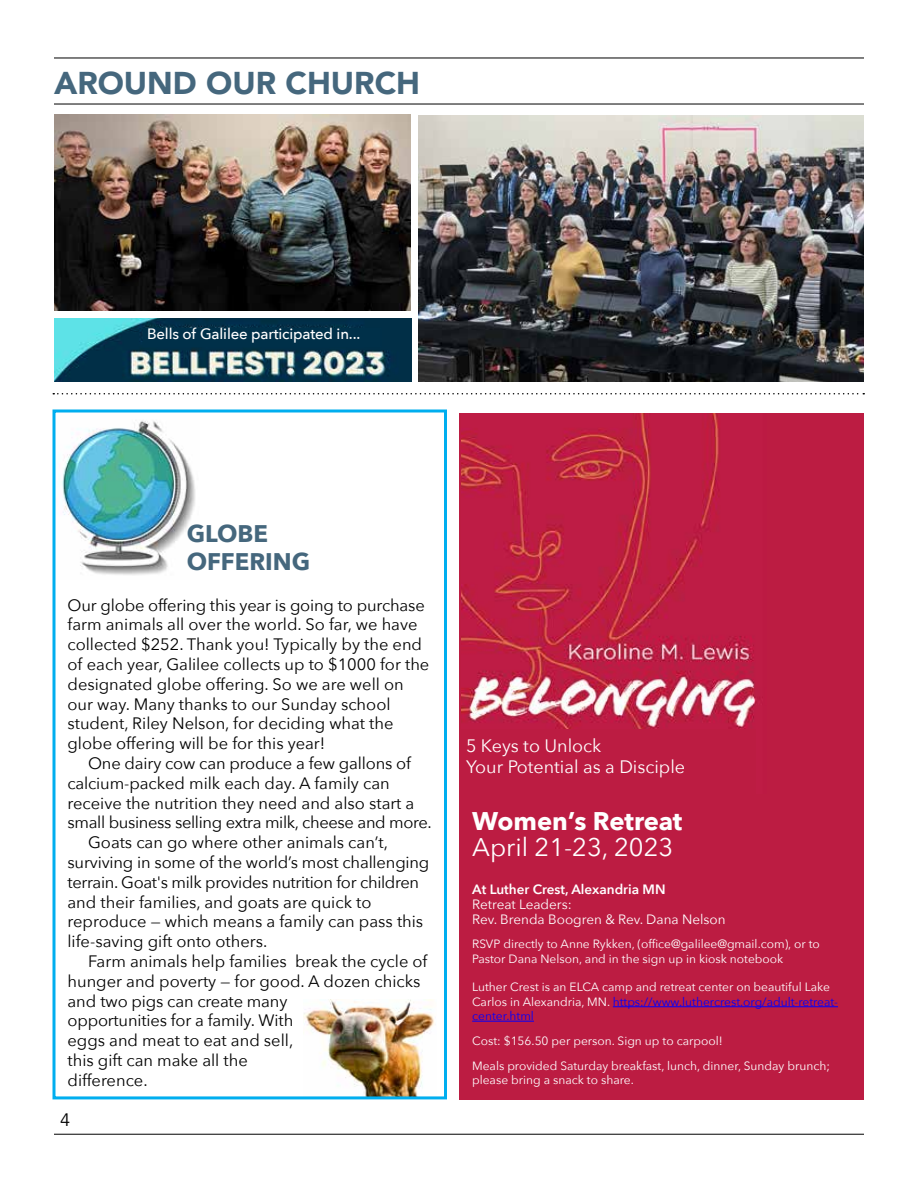
<style>
.page{position:relative;width:918px;height:1188px;background:#fff}
.page>*{position:absolute;margin:0;border:0;box-sizing:border-box;transform-origin:0 0}
.t1{font:900 31.5px "Avenir";color:#45677d}
.t2{font:25.5px "Avenir Next";color:#fff}
.t3{font:700 25.5px "Avenir Next";letter-spacing:-.005em;color:#fff}
.t4{font:700 24px/28.8px "Avenir Next";color:#45677d}
.t5{font:18px/21px "Avenir Next";color:#fff}
.t6{font:18px "Avenir";color:#000}
.t7{font:16.5px/19.8px "Avenir Next";color:#000}
.t8{font:16.5px "Avenir Next";letter-spacing:-.02em;color:#000}
.t9{font:500 15px "Avenir Next";letter-spacing:-.01em;color:#fff}
.t10{font:13.5px/15px "Avenir Next";color:#fff}
.t11{font:600 13.5px "Avenir Next";color:#fff}
.t12{font:12px/14.4px "Avenir Next";color:#fff}
.s1{color:#00f}
</style>
<div class="page">
<img style="left:56px;top:420px;width:139px;height:155px">
<img style="left:303px;top:1000px;width:131px;height:95px">
<div style="left:52px;top:410px;width:395px;height:689px;border:3px solid #00aeef"></div>
<img style="left:418px;top:116px;width:446px;height:266px">
<hr style="left:54px;top:1134px;width:810px;height:1px;background:#000">
<hr style="left:54px;top:58px;width:810px;height:1px;background:#000">
<hr style="left:54px;top:104px;width:810px;height:1px;background:#000">
<img style="left:54px;top:318px;width:357px;height:64px">
<img style="left:54px;top:115px;width:356px;height:195px">
<svg style="left:53px;top:393px;width:811px;height:1px"></svg>
<div style="left:143px;top:328px;width:239px;height:19px;background:#003049"></div>
<div style="left:459px;top:413px;width:405px;height:686px;background:#bc1c42"></div>
<hr style="left:613px;top:1006px;width:225px;height:1px;background:#00f">
<hr style="left:472px;top:1021px;width:62px;height:1px;background:#00f">
<img style="left:461px;top:413px;width:295px;height:316px">
<h1 class="t1" style="left:54px;top:56px;width:368px">AROUND OUR CHURCH</h1>
<p class="t9" style="left:147px;top:321px;width:215px">Bells of Galilee participated in...</p>
<h3 class="t4" style="left:187px;top:518px;width:125px">GLOBE<br>OFFERING</h3>
<p class="t7" style="left:68px;top:594px;width:363px">Our globe offering this year is going to purchase farm animals all over the world. So far, we have collected $252. Thank you! Typically by the end of each year, Galilee collects up to $1000 for the designated globe offering. So we are well on our way. Many thanks to our Sunday school student, Riley Nelson, for deciding what the globe offering will be for this year!</p>
<p class="t7" style="left:88px;top:753px;width:324px">One dairy cow can produce a few gallons of</p>
<p class="t7" style="left:68px;top:772px;width:324px">calcium-packed milk each day. A family can</p>
<p class="t7" style="left:68px;top:792px;width:348px">receive the nutrition they need and also start a</p>
<p class="t8" style="left:68px;top:809px;width:366px">small business selling extra milk, cheese and more.</p>
<p class="t7" style="left:88px;top:832px;width:302px">Goats can go where other animals can’t,</p>
<p class="t7" style="left:68px;top:852px;width:363px">surviving in some of the world’s most challenging</p>
<p class="t8" style="left:68px;top:868px;width:353px">terrain. Goat's milk provides nutrition for children</p>
<p class="t7" style="left:68px;top:891px;width:306px">and their families, and goats are quick to</p>
<p class="t7" style="left:68px;top:911px;width:357px">reproduce — which means a family can pass this</p>
<p class="t7" style="left:68px;top:931px;width:201px">life-saving gift onto others.</p>
<p class="t7" style="left:88px;top:951px;width:341px">Farm animals help families break the cycle of</p>
<p class="t7" style="left:68px;top:970px;width:355px">hunger and poverty — for good. A dozen chicks</p>
<p class="t7" style="left:68px;top:990px;width:221px">and two pigs can create many</p>
<p class="t7" style="left:68px;top:1010px;width:227px">opportunities for a family. With</p>
<p class="t7" style="left:68px;top:1030px;width:227px">eggs and meat to eat and sell,</p>
<p class="t7" style="left:68px;top:1050px;width:182px">this gift can make all the</p>
<p class="t7" style="left:68px;top:1069px;width:82px">difference.</p>
<p class="t6" style="left:60px;top:1109px;width:12px">4</p>
<p class="t5" style="left:466px;top:734px;width:221px">5 Keys to Unlock<br>Your Potential as a Disciple</p>
<h2 class="t3" style="left:472px;top:799px;width:212px">Women’s Retreat</h2>
<h2 class="t2" style="left:472px;top:825px;width:203px">April 21-23, 2023</h2>
<p class="t11" style="left:472px;top:878px;width:195px">At Luther Crest, Alexandria MN</p>
<p class="t10" style="left:472px;top:896px;width:255px">Retreat Leaders:<br>Rev. Brenda Boogren &amp; Rev. Dana Nelson</p>
<p class="t12" style="left:472px;top:936px;width:349px">RSVP directly to Anne Rykken, (office@galilee@gmail.com), or to<br>Pastor Dana Nelson, and in the sign up in kiosk notebook</p>
<p class="t12" style="left:472px;top:980px;width:367px">Luther Crest is an ELCA camp and retreat center on beautiful Lake<br>Carlos in Alexandria, MN. <span class="s1">https://www.luthercrest.org/adult-retreat&shy;center.html</span></p>
<p class="t12" style="left:472px;top:1028px;width:359px;line-height:24.9px">Cost: $156.50 per person. Sign up to carpool!<br>Meals provided Saturday breakfast, lunch, dinner, Sunday brunch;</p>
<p class="t12" style="left:472px;top:1073px;width:163px">please bring a snack to share.</p>
</div>
